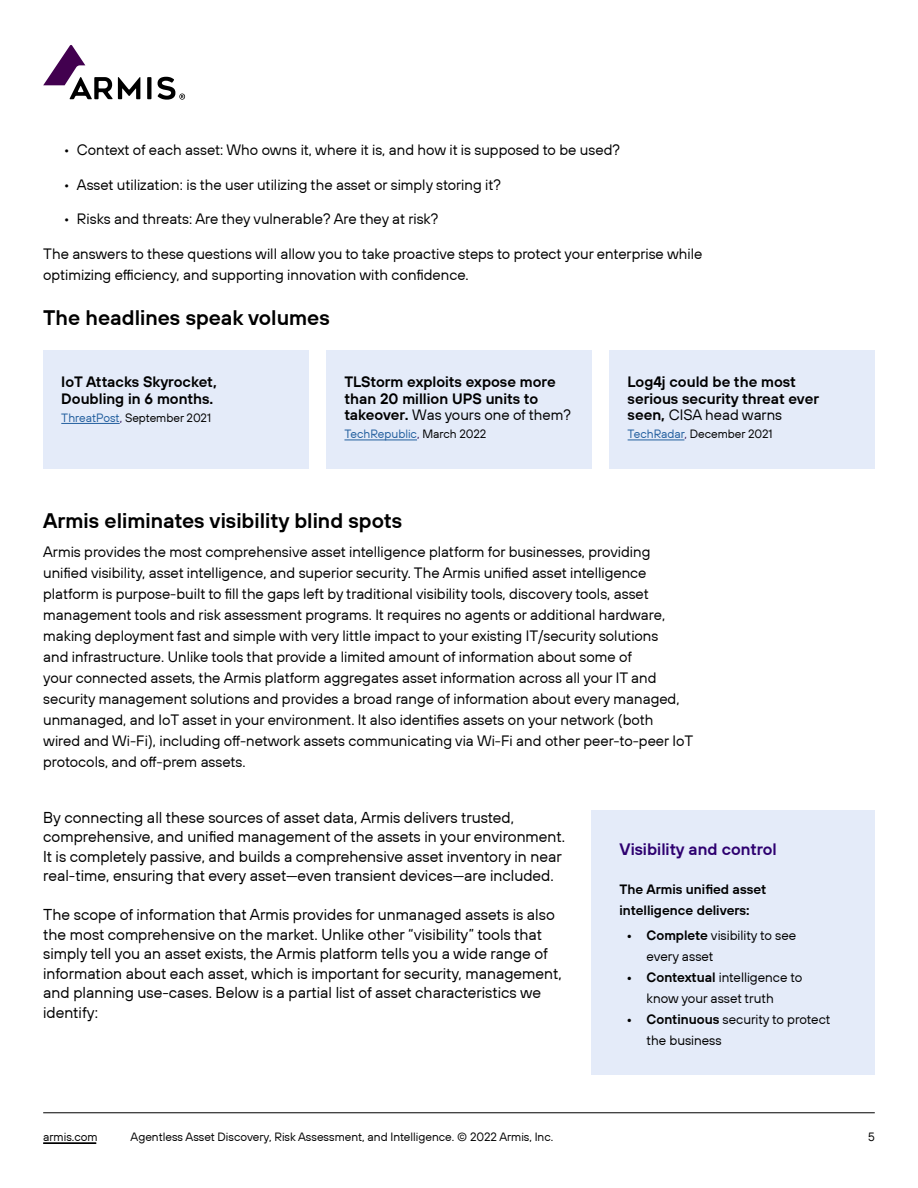
<style>
.page{position:relative;width:918px;height:1188px;background:#fff}
.page>*{position:absolute;margin:0;border:0;box-sizing:border-box;transform-origin:0 0}
.t1{font:600 21px "TT Hoves";color:#000}
.t2{font:600 16.5px "TT Hoves";color:#2d0070}
.t3{font:15.75px/19.5px "TT Hoves";color:#000}
.t4{font:15px/21px "TT Hoves";color:#000}
.t5{font:600 15px/16.5px "TT Hoves";color:#000}
.t6{font:13.5px/21px "TT Hoves";color:#000}
.t7{font:600 13.5px/21px "TT Hoves";color:#000}
.t8{font:12px "TT Hoves";color:#000}
.t9{font:12px "TT Hoves";color:#215e9e}
.s1{color:#215e9e}
.s2{color:#381a60}
.s3{font-weight:400}
.s4{color:#000}
.s5{font-weight:600}
</style>
<div class="page">
<hr style="left:43px;top:1142px;width:53px;height:1px;background:#000">
<hr style="left:43px;top:1112px;width:832px;height:1px;background:#000">
<hr style="left:43px;top:1143px;width:53px;height:1px;background:#000">
<svg style="left:43px;top:45px;width:97px;height:54px"></svg>
<svg style="left:147px;top:77px;width:4px;height:22px"></svg>
<svg style="left:157px;top:77px;width:28px;height:23px"></svg>
<div style="left:43px;top:350px;width:265px;height:119px;background:#e4ebf9"></div>
<div style="left:326px;top:350px;width:266px;height:119px;background:#e4ebf9"></div>
<div style="left:610px;top:350px;width:265px;height:119px;background:#e4ebf9"></div>
<hr style="left:61px;top:423px;width:59px;height:1px;background:#215e9e">
<hr style="left:344px;top:440px;width:73px;height:1px;background:#215e9e">
<hr style="left:628px;top:440px;width:56px;height:1px;background:#215e9e">
<div style="left:592px;top:810px;width:283px;height:265px;background:#e4ebf9"></div>
<p class="t4" style="left:63px;top:139px;width:558px">• Context of each asset: Who owns it, where it is, and how it is supposed to be used?</p>
<p class="t4" style="left:63px;top:174px;width:439px">• Asset utilization: is the user utilizing the asset or simply storing it?</p>
<p class="t4" style="left:63px;top:208px;width:376px">• Risks and threats: Are they vulnerable? Are they at risk?</p>
<p class="t4" style="left:43px;top:243px;width:661px">The answers to these questions will allow you to take proactive steps to protect your enterprise while optimizing efficiency, and supporting innovation with confidence.</p>
<h1 class="t1" style="left:43px;top:304px;width:288px">The headlines speak volumes</h1>
<p class="t5" style="left:61px;top:374px;width:157px">IoT Attacks Skyrocket,<br>Doubling in 6 months.</p>
<p class="t8" style="left:61px;top:410px;width:151px"><span class="s1">ThreatPost</span><span class="s2">,</span> September 2021</p>
<p class="t5" style="left:344px;top:374px;width:228px">TLStorm exploits expose more than 20 million UPS units to takeover. <span class="s3">Was yours one of them?</span></p>
<p class="t9" style="left:344px;top:427px;width:143px">TechRepublic<span class="s2">,</span> <span class="s4">March 2022</span></p>
<p class="t5" style="left:628px;top:374px;width:193px">Log4j could be the most serious security threat ever seen, <span class="s3">CISA head warns</span></p>
<p class="t8" style="left:628px;top:427px;width:146px"><span class="s1">TechRadar</span><span class="s2">,</span> December 2021</p>
<h1 class="t1" style="left:43px;top:507px;width:360px">Armis eliminates visibility blind spots</h1>
<p class="t4" style="left:43px;top:541px;width:652px">Armis provides the most comprehensive asset intelligence platform for businesses, providing unified visibility, asset intelligence, and superior security. The Armis unified asset intelligence platform is purpose-built to fill the gaps left by traditional visibility tools, discovery tools, asset management tools and risk assessment programs. It requires no agents or additional hardware, making deployment fast and simple with very little impact to your existing IT/security solutions<br>and infrastructure. Unlike tools that provide a limited amount of information about some of<br>your connected assets, the Armis platform aggregates asset information across all your IT and security management solutions and provides a broad range of information about every managed, unmanaged, and IoT asset in your environment. It also identifies assets on your network (both wired and Wi-Fi), including off-network assets communicating via Wi-Fi and other peer-to-peer IoT protocols, and off-prem assets.</p>
<p class="t3" style="left:43px;top:807px;width:523px">By connecting all these sources of asset data, Armis delivers trusted, comprehensive, and unified management of the assets in your environment.<br>It is completely passive, and builds a comprehensive asset inventory in near real-time, ensuring that every asset—even transient devices—are included.</p>
<p class="t3" style="left:43px;top:905px;width:520px">The scope of information that Armis provides for unmanaged assets is also the most comprehensive on the market. Unlike other “visibility” tools that simply tell you an asset exists, the Armis platform tells you a wide range of information about each asset, which is important for security, management, and planning use-cases. Below is a partial list of asset characteristics we identify:</p>
<p class="t2" style="left:620px;top:838px;width:159px">Visibility and control</p>
<p class="t7" style="left:620px;top:878px;width:148px">The Armis unified asset intelligence delivers:</p>
<p class="t6" style="left:647px;top:924px;width:151px;text-indent:-20px"><span class="s5">• Complete</span> visibility to see every asset</p>
<p class="t6" style="left:647px;top:966px;width:157px;text-indent:-20px"><span class="s5">• Contextual</span> intelligence to know your asset truth</p>
<p class="t6" style="left:647px;top:1008px;width:185px;text-indent:-20px"><span class="s5">• Continuous</span> security to protect the business</p>
<p class="t8" style="left:43px;top:1129px;width:56px">armis.com</p>
<p class="t8" style="left:131px;top:1129px;width:424px">Agentless Asset Discovery, Risk Assessment, and Intelligence. © 2022 Armis, Inc.</p>
<p class="t8" style="left:868px;top:1129px;width:8px">5</p>
</div>
